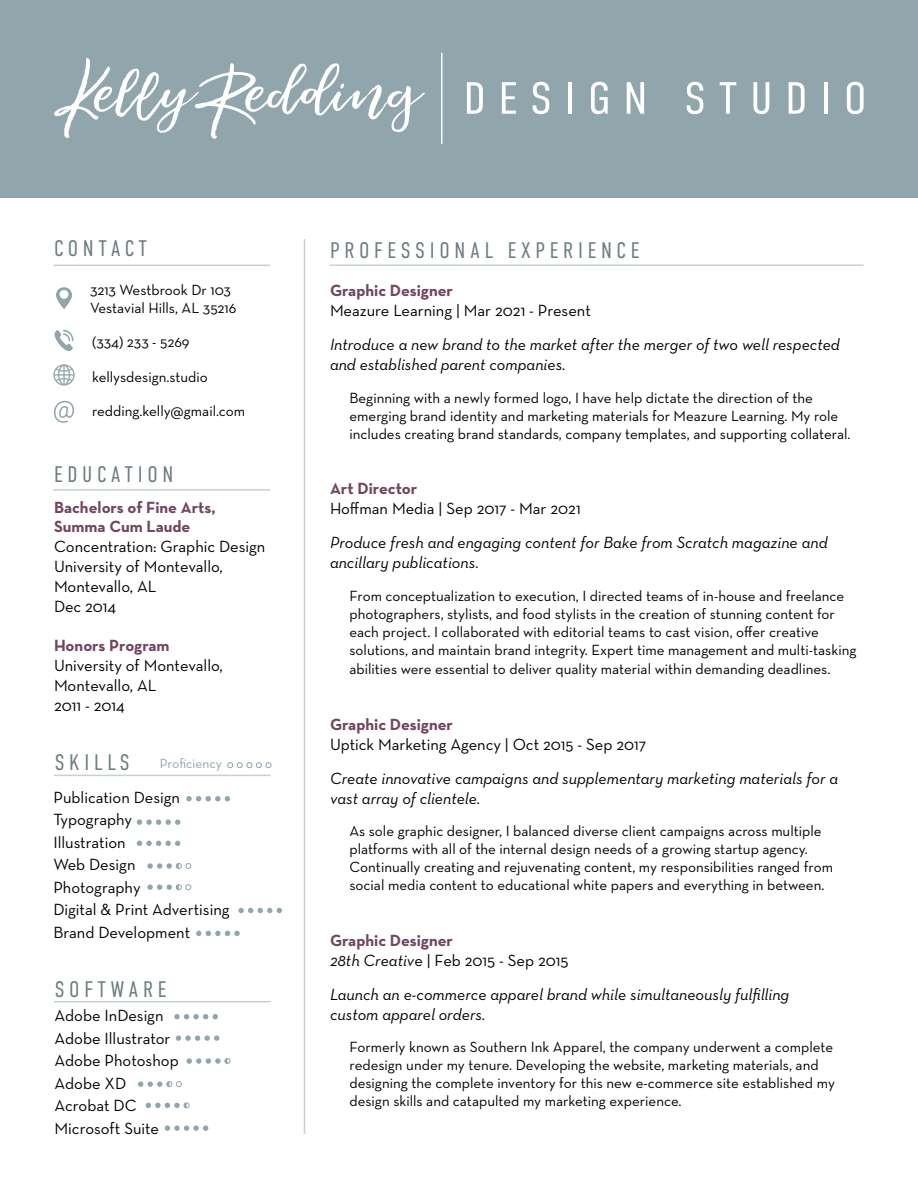
<style>
.page{position:relative;width:918px;height:1188px;background:#fff}
.page>*{position:absolute;margin:0;border:0;box-sizing:border-box;transform-origin:0 0}
.t1{font:300 22.5px "DIN Condensed";letter-spacing:.21em;color:#6d7c81}
.t2{font:16.5px/22.5px "Neutra Text";color:#000}
.t3{font:italic 16.5px/19.8px "Neutra Text";color:#000}
.t4{font:700 16.5px/19.8px "Neutra Text";color:#704661}
.t5{font:15px/18px "Neutra Text";color:#000}
.t6{font:13.5px "Neutra Text";color:#91a5ac}
.s1{font-weight:700;color:#704661}
.s2{font-style:italic}
</style>
<div class="page">
<div style="left:0;top:0;width:918px;height:197px;background:#91a5ac"></div>
<hr style="left:53px;top:489px;width:217px;height:2px;background:#c5d1d5">
<hr style="left:330px;top:264px;width:534px;height:2px;background:#c5d1d5">
<hr style="left:304px;top:239px;width:1px;height:895px;background:#c5d1d5">
<hr style="left:53px;top:265px;width:217px;height:1px;background:#c5d1d5">
<svg style="left:53px;top:364px;width:22px;height:22px"></svg>
<svg style="left:54px;top:400px;width:20px;height:23px"></svg>
<svg style="left:55px;top:330px;width:18px;height:21px"></svg>
<svg style="left:56px;top:287px;width:16px;height:22px"></svg>
<div style="left:60px;top:290px;width:8px;height:9px;background:#fff;border-radius:50%"></div>
<hr style="left:54px;top:1001px;width:217px;height:1px;background:#c5d1d5">
<svg style="left:174px;top:1014px;width:44px;height:5px"></svg>
<svg style="left:176px;top:1035px;width:43px;height:6px"></svg>
<svg style="left:146px;top:1103px;width:43px;height:5px"></svg>
<svg style="left:138px;top:1081px;width:44px;height:6px"></svg>
<svg style="left:187px;top:1058px;width:43px;height:6px"></svg>
<svg style="left:165px;top:1125px;width:43px;height:6px"></svg>
<hr style="left:54px;top:775px;width:217px;height:1px;background:#c5d1d5">
<svg style="left:137px;top:819px;width:43px;height:6px"></svg>
<svg style="left:196px;top:931px;width:44px;height:5px"></svg>
<svg style="left:137px;top:841px;width:43px;height:5px"></svg>
<svg style="left:147px;top:863px;width:44px;height:6px"></svg>
<svg style="left:147px;top:884px;width:44px;height:6px"></svg>
<svg style="left:186px;top:796px;width:44px;height:5px"></svg>
<svg style="left:238px;top:908px;width:44px;height:5px"></svg>
<svg style="left:228px;top:762px;width:43px;height:6px"></svg>
<svg style="left:54px;top:58px;width:371px;height:81px"></svg>
<hr style="left:441px;top:53px;width:2px;height:91px;background:#fff">
<svg style="left:467px;top:82px;width:16px;height:32px"></svg>
<svg style="left:502px;top:82px;width:14px;height:32px"></svg>
<svg style="left:533px;top:82px;width:16px;height:32px"></svg>
<hr style="left:568px;top:82px;width:4px;height:32px;background:#fff">
<svg style="left:591px;top:82px;width:17px;height:32px"></svg>
<svg style="left:627px;top:82px;width:17px;height:32px"></svg>
<svg style="left:687px;top:82px;width:16px;height:32px"></svg>
<svg style="left:720px;top:82px;width:16px;height:32px"></svg>
<svg style="left:753px;top:82px;width:16px;height:32px"></svg>
<svg style="left:789px;top:82px;width:16px;height:32px"></svg>
<hr style="left:824px;top:82px;width:4px;height:32px;background:#fff">
<svg style="left:847px;top:82px;width:17px;height:32px"></svg>
<h1 class="t1" style="left:54px;top:236px;width:95px">CONTACT</h1>
<p class="t5" style="left:90px;top:281px;width:148px">3213 Westbrook Dr 103<br>Vestavial Hills, AL 35216</p>
<p class="t5" style="left:92px;top:333px;width:99px">(334) 233 - 5269</p>
<p class="t5" style="left:92px;top:367px;width:117px">kellysdesign.studio</p>
<p class="t5" style="left:92px;top:402px;width:155px">redding.kelly@gmail.com</p>
<h1 class="t1" style="left:54px;top:462px;width:121px">EDUCATION</h1>
<p class="t4" style="left:54px;top:497px;width:163px">Bachelors of Fine Arts,<br>Summa Cum Laude</p>
<p class="t2" style="left:54px;top:536px;width:213px;line-height:19.8px">Concentration: Graphic Design<br>University of Montevallo,<br>Montevallo, AL<br>Dec 2014</p>
<p class="t4" style="left:54px;top:635px;width:117px">Honors Program</p>
<p class="t2" style="left:54px;top:655px;width:170px;line-height:19.8px">University of Montevallo,<br>Montevallo, AL<br>2011 - 2014</p>
<h1 class="t1" style="left:55px;top:750px;width:76px">SKILLS</h1>
<p class="t2" style="left:53px;top:785px;width:178px">Publication Design<br>Typography<br>Illustration<br>Web Design<br>Photography<br>Digital &amp; Print Advertising<br>Brand Development</p>
<p class="t6" style="left:160px;top:755px;width:64px">Proficiency</p>
<h1 class="t1" style="left:55px;top:977px;width:113px">SOFTWARE</h1>
<p class="t2" style="left:55px;top:1004px;width:126px">Adobe InDesign<br>Adobe Illustrator<br>Adobe Photoshop<br>Adobe XD<br>Acrobat DC<br>Microsoft Suite</p>
<h1 class="t1" style="left:330px;top:238px;width:311px">PROFESSIONAL EXPERIENCE</h1>
<p class="t4" style="left:330px;top:281px;width:125px">Graphic Designer</p>
<p class="t2" style="left:330px;top:299px;width:262px">Meazure Learning | Mar 2021 - Present</p>
<p class="t3" style="left:330px;top:335px;width:511px">Introduce a new brand to the market after the merger of two well respected and established parent companies.</p>
<p class="t5" style="left:350px;top:388px;width:503px">Beginning with a newly formed logo, I have help dictate the direction of the emerging brand identity and marketing materials for Meazure Learning. My role includes creating brand standards, company templates, and supporting collateral.</p>
<p class="t4" style="left:330px;top:479px;width:89px">Art Director</p>
<p class="t2" style="left:330px;top:497px;width:252px">Hoffman Media | Sep 2017 - Mar 2021</p>
<p class="t3" style="left:330px;top:533px;width:499px">Produce fresh and engaging content for Bake from Scratch magazine and ancillary publications.</p>
<p class="t5" style="left:350px;top:586px;width:508px">From conceptualization to execution, I directed teams of in-house and freelance photographers, stylists, and food stylists in the creation of stunning content for each project. I collaborated with editorial teams to cast vision, offer creative solutions, and maintain brand integrity. Expert time management and multi-tasking</p>
<p class="t5" style="left:350px;top:660px;width:482px">abilities were essential to deliver quality material within demanding deadlines.</p>
<p class="t4" style="left:330px;top:714px;width:125px">Graphic Designer</p>
<p class="t2" style="left:330px;top:733px;width:318px">Uptick Marketing Agency | Oct 2015 - Sep 2017</p>
<p class="t3" style="left:330px;top:768px;width:510px">Create innovative campaigns and supplementary marketing materials for a vast array of clientele.</p>
<p class="t5" style="left:350px;top:822px;width:485px">As sole graphic designer, I balanced diverse client campaigns across multiple platforms with all of the internal design needs of a growing startup agency.<br>Continually creating and rejuvenating content, my responsibilities ranged from social media content to educational white papers and everything in between.</p>
<p class="t2" style="left:330px;top:930px;width:240px;line-height:19.8px"><span class="s1">Graphic Designer<br></span><span class="s2">28th Creativ</span>e | Feb 2015 - Sep 2015</p>
<p class="t3" style="left:330px;top:984px;width:461px">Launch an e-commerce apparel brand while simultaneously fulfilling custom apparel orders.</p>
<p class="t5" style="left:350px;top:1038px;width:487px">Formerly known as Southern Ink Apparel, the company underwent a complete redesign under my tenure. Developing the website, marketing materials, and designing the complete inventory for this new e-commerce site established my design skills and catapulted my marketing experience.</p>
</div>
